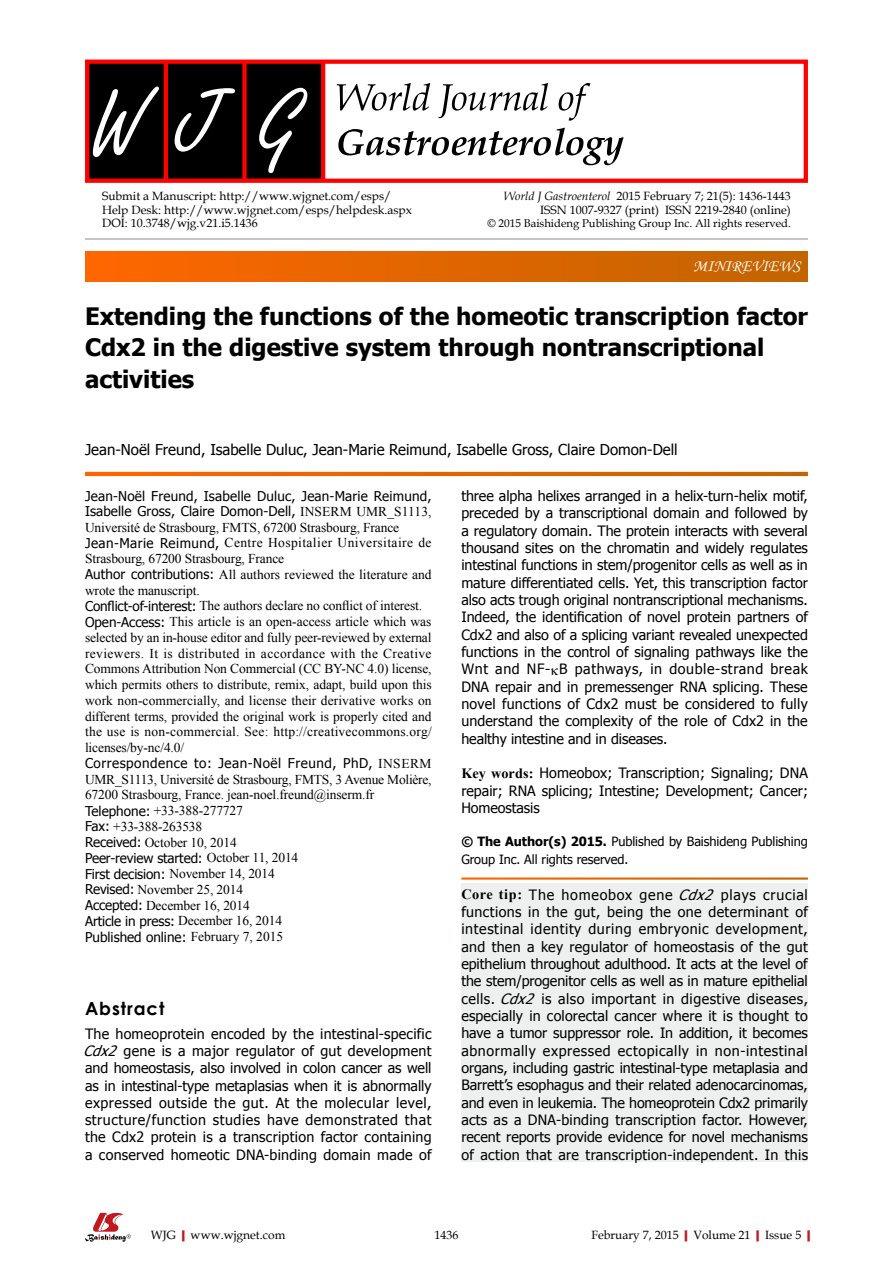
<style>
.page{position:relative;width:893px;height:1263px;background:#fff}
.page>*{position:absolute;margin:0;border:0;box-sizing:border-box;transform-origin:0 0}
.t1{font:700 24px/31.5px "Tahoma";color:#000}
.t2{font:700 18px "Century Gothic";letter-spacing:.05em;color:#000}
.t3{font:16.5px "Monotype Corsiva";color:#fff}
.t4{font:15px "Tahoma";color:#000}
.t5{font:14.25px/17.4px "Tahoma";letter-spacing:.005em;color:#000;text-align:justify}
.t6{font:13.5px/15.8px "Times New Roman";letter-spacing:-.01em;color:#000}
.t7{font:13.5px/15.8px "Tahoma";letter-spacing:.01em;color:#000}
.t8{font:13.5px "Tahoma";letter-spacing:.035em;color:#000}
.t9{font:13.5px "Tahoma";letter-spacing:-.01em;color:#000}
.t10{font:12.75px/17.4px "Tahoma";letter-spacing:-.005em;color:#000}
.t11{font:12px/13.5px "Book Antiqua";color:#000}
.t12{font:11.25px "Book Antiqua";color:#000}
.s1{font-style:italic}
.s2{font-family:"Times New Roman"}
.s3{font-family:"Tahoma"}
.s4{font-family:"Times New Roman";font-weight:700}
.s5{font-weight:700}
.s6{font-weight:700;color:#c01920}
</style>
<div class="page">
<div style="left:461px;top:883px;width:347px;height:279px;background:#eeefef"></div>
<div style="left:85px;top:252px;width:723px;height:29px;background:linear-gradient(to right,#f60,#c16500)"></div>
<hr style="left:85px;top:239px;width:723px;height:1px;background:#898989">
<div style="left:87px;top:61px;width:236px;height:121px;background:#000"></div>
<hr style="left:164px;top:61px;width:4px;height:121px;background:#f00">
<div style="left:242px;top:61px;width:5px;height:121px;background:#f00"></div>
<hr style="left:321px;top:61px;width:4px;height:121px;background:#f00">
<div style="left:85px;top:60px;width:723px;height:123px;border:4px solid #f00"></div>
<svg style="left:259px;top:88px;width:48px;height:85px"></svg>
<svg style="left:175px;top:88px;width:60px;height:64px"></svg>
<svg style="left:93px;top:87px;width:66px;height:70px"></svg>
<svg style="left:337px;top:83px;width:253px;height:38px"></svg>
<svg style="left:338px;top:128px;width:286px;height:37px"></svg>
<svg style="left:85px;top:472px;width:723px;height:4px;background:#e06500"></svg>
<svg style="left:85px;top:1213px;width:46px;height:29px"></svg>
<p class="t11" style="left:102px;top:189px;width:311px">Submit a Manuscript: http://www.wjgnet.com/esps/<br>Help Desk: http://www.wjgnet.com/esps/helpdesk.aspx<br>DOI: 10.3748/wjg.v21.i5.1436</p>
<p class="t11" style="left:504px;top:189px;width:289px;text-align:right"><span class="s1">World J Gastroenterol</span> 2015 February 7; 21(5): 1436-1443<br>ISSN 1007-9327 (print) ISSN 2219-2840 (online)</p>
<p class="t12" style="left:487px;top:215px;width:305px">© 2015 Baishideng Publishing Group Inc. All rights reserved.</p>
<p class="t3" style="left:693px;top:256px;width:109px">MINIREVIEWS</p>
<h1 class="t1" style="left:85px;top:298px;width:724px">Extending the functions of the homeotic transcription factor<br>Cdx2 in the digestive system through nontranscriptional activities</h1>
<p class="t4" style="left:85px;top:439px;width:594px">Jean-Noël Freund, Isabelle Duluc, Jean-Marie Reimund, Isabelle Gross, Claire Domon-Dell</p>
<p class="t7" style="left:85px;top:487px;width:348px">Jean-Noël Freund, Isabelle Duluc, Jean-Marie Reimund,<br>Isabelle Gross, Claire Domon-Dell, <span class="s2">INSERM UMR_S1113,</span></p>
<p class="t6" style="left:85px;top:519px;width:348px">Université de Strasbourg, FMTS, 67200 Strasbourg, France <span class="s3">Jean-Marie Reimund,</span> Centre Hospitalier Universitaire de Strasbourg, 67200 Strasbourg, France<br><span class="s3">Author contributions:</span> All authors reviewed the literature and wrote the manuscript.<br><span class="s3">Conflict-of-interest:</span> The authors declare no conflict of interest.<br><span class="s3">Open-Access:</span> This article is an open-access article which was selected by an in-house editor and fully peer-reviewed by external reviewers. It is distributed in accordance with the Creative Commons Attribution Non Commercial (CC BY-NC 4.0) license, which permits others to distribute, remix, adapt, build upon this work non-commercially, and license their derivative works on different terms, provided the original work is properly cited and the use is non-commercial. See: http://creativecommons.org/ licenses/by-nc/4.0/</p>
<p class="t8" style="left:85px;top:754px;width:348px">Correspondence to: Jean-Noël Freund, PhD, <span class="s2">INSERM</span></p>
<p class="t6" style="left:85px;top:771px;width:348px">UMR_S1113, Université de Strasbourg, FMTS, 3 Avenue Molière, 67200 Strasbourg, France. jean-noel.freund@inserm.fr <span class="s3">Telephone:</span> +33-388-277727<br><span class="s3">Fax:</span> +33-388-263538<br><span class="s3">Received:</span> October 10, 2014</p>
<p class="t9" style="left:85px;top:849px;width:215px">Peer-review started: <span class="s2">October 11, 2014</span></p>
<p class="t6" style="left:85px;top:865px;width:191px"><span class="s3">First decision:</span> November 14, 2014<br><span class="s3">Revised:</span> November 25, 2014<br><span class="s3">Accepted:</span> December 16, 2014</p>
<p class="t7" style="left:85px;top:912px;width:200px">Article in press: <span class="s2">December 16, 2014<br></span>Published online: <span class="s2">February 7, 2015</span></p>
<p class="t5" style="left:461px;top:487px;width:348px">three alpha helixes arranged in a helix-turn-helix motif, preceded by a transcriptional domain and followed by a regulatory domain. The protein interacts with several thousand sites on the chromatin and widely regulates intestinal functions in stem/progenitor cells as well as in mature differentiated cells. Yet, this transcription factor also acts trough original nontranscriptional mechanisms.<br>Indeed, the identification of novel protein partners of Cdx2 and also of a splicing variant revealed unexpected functions in the control of signaling pathways like the Wnt and NF- B pathways, in double-strand break DNA repair and in premessenger RNA splicing. These novel functions of Cdx2 must be considered to fully understand the complexity of the role of Cdx2 in the healthy intestine and in diseases.</p>
<p class="t5" style="left:461px;top:764px;width:348px"><span class="s4">Key words:</span> Homeobox; Transcription; Signaling; DNA repair; RNA splicing; Intestine; Development; Cancer; Homeostasis</p>
<p class="t10" style="left:461px;top:832px;width:348px"><span class="s5">© The Author(s) 2015.</span> Published by Baishideng Publishing<br>Group Inc. All rights reserved.</p>
<p class="t5" style="left:461px;top:885px;width:348px"><span class="s4">Core tip:</span> The homeobox gene <span class="s1">Cdx2</span> plays crucial functions in the gut, being the one determinant of intestinal identity during embryonic development, and then a key regulator of homeostasis of the gut epithelium throughout adulthood. It acts at the level of the stem/progenitor cells as well as in mature epithelial cells. <span class="s1">Cdx2</span> is also important in digestive diseases, especially in colorectal cancer where it is thought to have a tumor suppressor role. In addition, it becomes abnormally expressed ectopically in non-intestinal organs, including gastric intestinal-type metaplasia and Barrett’s esophagus and their related adenocarcinomas, and even in leukemia. The homeoprotein Cdx2 primarily acts as a DNA-binding transcription factor. However, recent reports provide evidence for novel mechanisms of action that are transcription-independent. In this</p>
<p class="t2" style="left:85px;top:995px;width:81px">Abstract</p>
<p class="t5" style="left:83px;top:1024px;width:350px">The homeoprotein encoded by the intestinal-specific <span class="s1">Cdx2</span> gene is a major regulator of gut development and homeostasis, also involved in colon cancer as well as in intestinal-type metaplasias when it is abnormally expressed outside the gut. At the molecular level, structure/function studies have demonstrated that the Cdx2 protein is a transcription factor containing a conserved homeotic DNA-binding domain made of</p>
<p class="t11" style="left:151px;top:1227px;width:136px">WJG<span class="s6">|</span>www.wjgnet.com</p>
<p class="t11" style="left:434px;top:1227px;width:25px">1436</p>
<p class="t11" style="left:591px;top:1227px;width:226px">February 7, 2015<span class="s6">|</span>Volume 21<span class="s6">|</span>Issue 5<span class="s6">|</span></p>
</div>
